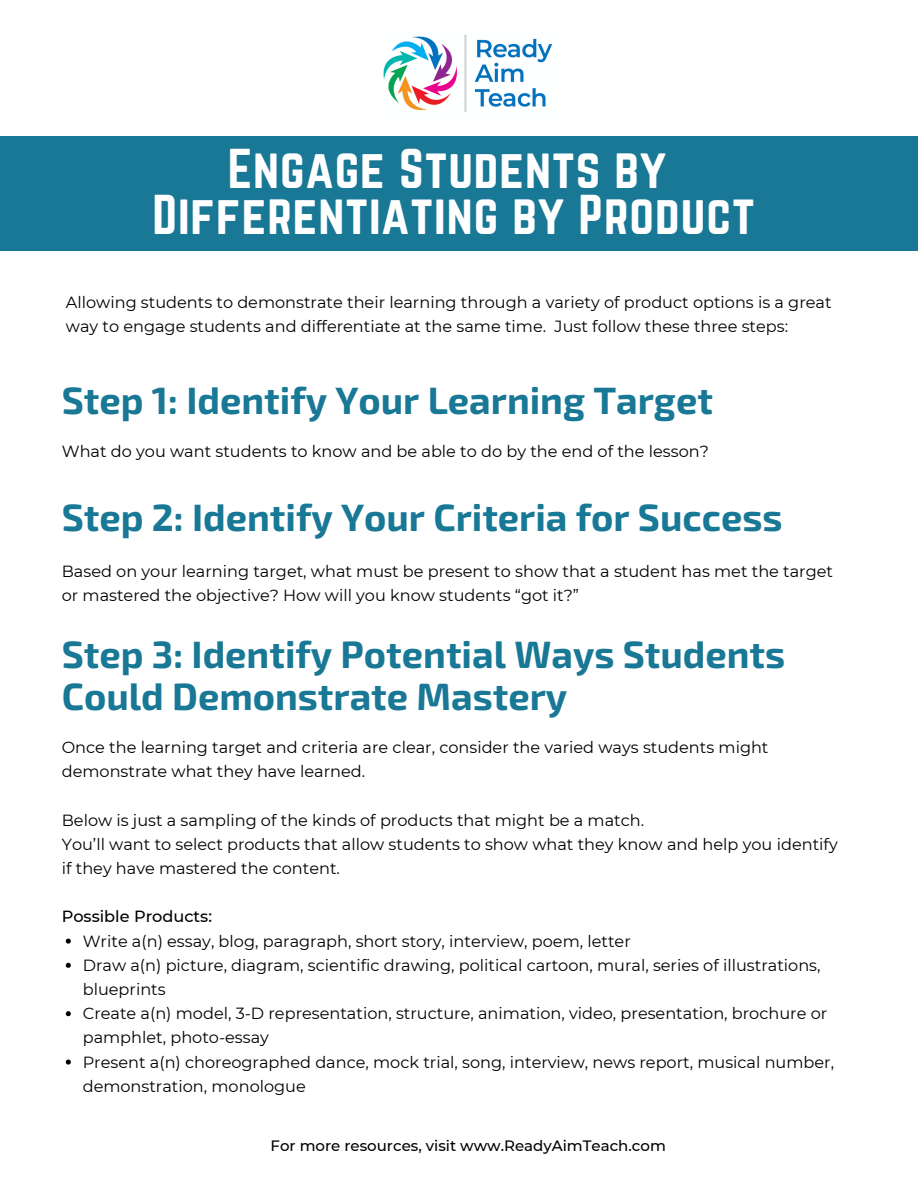
<style>
.page{position:relative;width:918px;height:1188px;background:#fff}
.page>*{position:absolute;margin:0;border:0;box-sizing:border-box;transform-origin:0 0}
.t1{font:49.2px/45.9px "Norwester";letter-spacing:.02em;color:#fff;text-align:center}
.t2{font:700 38.1px/42.3px "Exo 2";color:#187895}
.t3{font:16.2px/24.2px "Montserrat";color:#000}
.t4{font:500 16.2px "Montserrat";color:#000}
.t5{font:500 15px "Montserrat";color:#000}
</style>
<div class="page">
<svg style="left:66px;top:939px;width:5px;height:5px"></svg>
<svg style="left:66px;top:963px;width:5px;height:5px"></svg>
<svg style="left:66px;top:1011px;width:5px;height:5px"></svg>
<svg style="left:66px;top:1060px;width:5px;height:5px"></svg>
<div style="left:0;top:136px;width:918px;height:114px;background:#187895"></div>
<img style="left:383px;top:35px;width:170px;height:77px">
<h1 class="t1" style="left:152px;top:147px;width:604px">Engage Students by<br>Differentiating by Product</h1>
<p class="t3" style="left:66px;top:290px;width:767px">Allowing students to demonstrate their learning through a variety of product options is a great way to engage students and differentiate at the same time. Just follow these three steps:</p>
<h2 class="t2" style="left:62px;top:377px;width:653px">Step 1: Identify Your Learning Target</h2>
<p class="t3" style="left:62px;top:439px;width:649px">What do you want students to know and be able to do by the end of the lesson?</p>
<h2 class="t2" style="left:62px;top:494px;width:722px">Step 2: Identify Your Criteria for Success</h2>
<p class="t3" style="left:62px;top:559px;width:773px">Based on your learning target, what must be present to show that a student has met the target or mastered the objective? How will you know students “got it?”</p>
<h2 class="t2" style="left:62px;top:631px;width:725px">Step 3: Identify Potential Ways Students<br>Could Demonstrate Mastery</h2>
<p class="t3" style="left:62px;top:735px;width:708px">Once the learning target and criteria are clear, consider the varied ways students might demonstrate what they have learned.</p>
<p class="t3" style="left:62px;top:808px;width:777px">Below is just a sampling of the kinds of products that might be a match.<br>You’ll want to select products that allow students to show what they know and help you identify if they have mastered the content.</p>
<p class="t4" style="left:62px;top:907px;width:152px">Possible Products:</p>
<p class="t3" style="left:83px;top:929px;width:753px">Write a(n) essay, blog, paragraph, short story, interview, poem, letter<br>Draw a(n) picture, diagram, scientific drawing, political cartoon, mural, series of illustrations, blueprints<br>Create a(n) model, 3-D representation, structure, animation, video, presentation, brochure or pamphlet, photo-essay<br>Present a(n) choreographed dance, mock trial, song, interview, news report, musical number, demonstration, monologue</p>
<p class="t5" style="left:271px;top:1136px;width:397px">For more resources, visit www.ReadyAimTeach.com</p>
</div>
